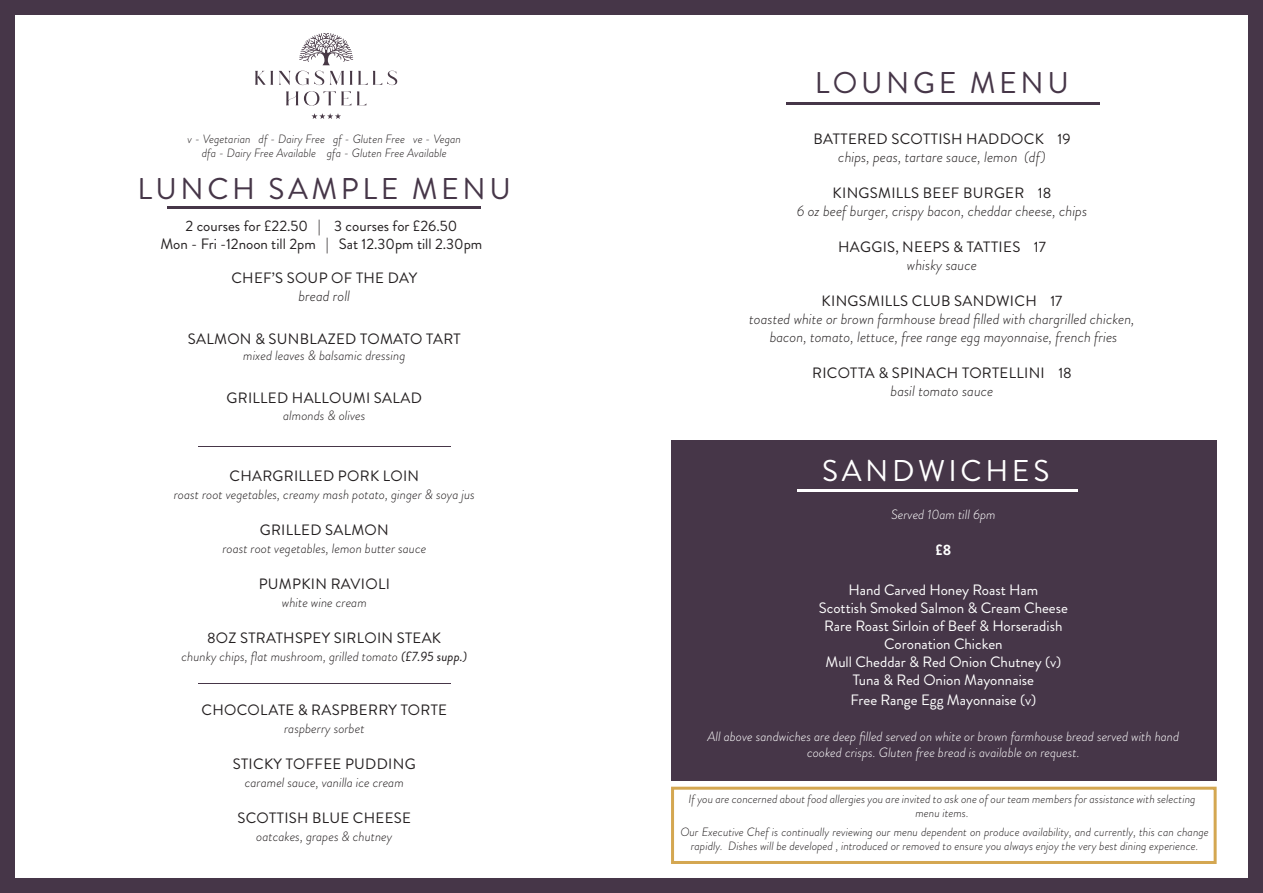
<style>
.page{position:relative;width:1263px;height:893px;background:#fff}
.page>*{position:absolute;margin:0;border:0;box-sizing:border-box;transform-origin:0 0}
.t1{font:30px "Brandon Grotesque";letter-spacing:.12em;color:#463648}
.t2{font:30px "Brandon Grotesque";letter-spacing:.12em;color:#fff}
.t3{font:15px "Brandon Grotesque";letter-spacing:.02em;color:#231f20}
.t4{font:italic 300 15px "Brandon Grotesque";color:#231f20}
.t5{font:15px "Brandon Grotesque";color:#fff}
.t6{font:15px "Brandon Grotesque";color:#231f20}
.t7{font:700 15px "Brandon Grotesque";color:#fff}
.t8{font:italic 300 13.5px "Brandon Grotesque";color:#231f20}
.t9{font:italic 300 13.5px/16.2px "Brandon Grotesque";color:#fff;text-align:center}
.t10{font:italic 300 12px/14.4px "Brandon Grotesque";color:#231f20;text-align:center}
.s1{font-weight:400}
</style>
<div class="page">
<div style="left:0;top:0;width:1263px;height:893px;border:15px solid #463648"></div>
<div style="left:671px;top:440px;width:545px;height:341px;background:#463648"></div>
<hr style="left:797px;top:490px;width:280px;height:2px;background:#fff">
<hr style="left:168px;top:206px;width:313px;height:2px;background:#463648">
<hr style="left:198px;top:446px;width:253px;height:1px;background:#463648">
<hr style="left:198px;top:683px;width:253px;height:1px;background:#463648">
<svg style="left:311px;top:113px;width:30px;height:6px"></svg>
<svg style="left:255px;top:71px;width:18px;height:14px"></svg>
<svg style="left:279px;top:71px;width:45px;height:14px"></svg>
<svg style="left:330px;top:71px;width:14px;height:14px"></svg>
<svg style="left:350px;top:71px;width:2px;height:14px"></svg>
<svg style="left:358px;top:71px;width:39px;height:14px"></svg>
<svg style="left:286px;top:91px;width:12px;height:14px"></svg>
<svg style="left:304px;top:91px;width:47px;height:15px"></svg>
<svg style="left:357px;top:91px;width:9px;height:14px"></svg>
<svg style="left:299px;top:33px;width:54px;height:32px"></svg>
<div style="left:671px;top:787px;width:545px;height:77px;border:3px solid #d4a751"></div>
<hr style="left:786px;top:102px;width:313px;height:2px;background:#463648">
<p class="t10" style="left:188px;top:132px;width:275px">v - Vegetarian df - Dairy Free gf - Gluten Free ve - Vegan</p>
<p class="t10" style="left:202px;top:146px;width:246px">dfa - Dairy Free Available gfa - Gluten Free Available</p>
<p class="t1" style="left:138px;top:168px;width:375px">LUNCH SAMPLE MENU</p>
<p class="t6" style="left:186px;top:216px;width:273px">2 courses for £22.50 | 3 courses for £26.50</p>
<p class="t6" style="left:160px;top:234px;width:323px">Mon - Fri -12noon till 2pm | Sat 12.30pm till 2.30pm</p>
<p class="t3" style="left:231px;top:267px;width:187px">CHEF’S SOUP OF THE DAY</p>
<p class="t4" style="left:298px;top:285px;width:53px">bread roll</p>
<p class="t3" style="left:188px;top:329px;width:274px">SALMON &amp; SUNBLAZED TOMATO TART</p>
<p class="t8" style="left:243px;top:346px;width:164px">mixed leaves &amp; balsamic dressing</p>
<p class="t3" style="left:227px;top:388px;width:197px">GRILLED HALLOUMI SALAD</p>
<p class="t8" style="left:283px;top:406px;width:84px">almonds &amp; olives</p>
<p class="t3" style="left:229px;top:465px;width:191px">CHARGRILLED PORK LOIN</p>
<p class="t8" style="left:174px;top:485px;width:302px">roast root vegetables, creamy mash potato, ginger &amp; soya jus</p>
<p class="t3" style="left:260px;top:519px;width:131px">GRILLED SALMON</p>
<p class="t8" style="left:222px;top:539px;width:205px">roast root vegetables, lemon butter sauce</p>
<p class="t3" style="left:259px;top:573px;width:133px">PUMPKIN RAVIOLI</p>
<p class="t8" style="left:282px;top:593px;width:86px">white wine cream</p>
<p class="t3" style="left:207px;top:627px;width:235px">8OZ STRATHSPEY SIRLOIN STEAK</p>
<p class="t8" style="left:182px;top:647px;width:287px">chunky chips, flat mushroom, grilled tomato <span class="s1">(£7.95 supp.)</span></p>
<p class="t3" style="left:201px;top:699px;width:247px">CHOCOLATE &amp; RASPBERRY TORTE</p>
<p class="t8" style="left:284px;top:719px;width:82px">raspberry sorbet</p>
<p class="t3" style="left:233px;top:753px;width:184px">STICKY TOFFEE PUDDING</p>
<p class="t8" style="left:245px;top:773px;width:160px">caramel sauce, vanilla ice cream</p>
<p class="t3" style="left:237px;top:807px;width:175px">SCOTTISH BLUE CHEESE</p>
<p class="t8" style="left:256px;top:827px;width:138px">oatcakes, grapes &amp; chutney</p>
<p class="t1" style="left:815px;top:62px;width:255px">LOUNGE MENU</p>
<p class="t3" style="left:813px;top:129px;width:259px">BATTERED SCOTTISH HADDOCK 19</p>
<p class="t4" style="left:838px;top:147px;width:209px">chips, peas, tartare sauce, lemon (df)</p>
<p class="t3" style="left:833px;top:183px;width:220px">KINGSMILLS BEEF BURGER 18</p>
<p class="t4" style="left:797px;top:201px;width:292px">6 oz beef burger, crispy bacon, cheddar cheese, chips</p>
<p class="t3" style="left:838px;top:237px;width:209px">HAGGIS, NEEPS &amp; TATTIES 17</p>
<p class="t4" style="left:907px;top:255px;width:71px">whisky sauce</p>
<p class="t3" style="left:822px;top:291px;width:242px">KINGSMILLS CLUB SANDWICH 17</p>
<p class="t4" style="left:749px;top:309px;width:387px">toasted white or brown farmhouse bread filled with chargrilled chicken,</p>
<p class="t4" style="left:770px;top:327px;width:349px">bacon, tomato, lettuce, free range egg mayonnaise, french fries</p>
<p class="t3" style="left:812px;top:363px;width:261px">RICOTTA &amp; SPINACH TORTELLINI 18</p>
<p class="t4" style="left:890px;top:381px;width:104px">basil tomato sauce</p>
<p class="t2" style="left:822px;top:450px;width:229px">SANDWICHES</p>
<p class="t9" style="left:891px;top:506px;width:106px">Served 10am till 6pm</p>
<p class="t7" style="left:935px;top:540px;width:17px">£8</p>
<p class="t5" style="left:848px;top:579px;width:191px">Hand Carved Honey Roast Ham</p>
<p class="t5" style="left:819px;top:597px;width:251px">Scottish Smoked Salmon &amp; Cream Cheese</p>
<p class="t5" style="left:824px;top:615px;width:240px">Rare Roast Sirloin of Beef &amp; Horseradish</p>
<p class="t5" style="left:884px;top:633px;width:120px">Coronation Chicken</p>
<p class="t5" style="left:825px;top:651px;width:237px">Mull Cheddar &amp; Red Onion Chutney (v)</p>
<p class="t5" style="left:853px;top:669px;width:183px">Tuna &amp; Red Onion Mayonnaise</p>
<p class="t5" style="left:850px;top:689px;width:187px">Free Range Egg Mayonnaise (v)</p>
<p class="t9" style="left:707px;top:728px;width:473px">All above sandwiches are deep filled served on white or brown farmhouse bread served with hand cooked crisps. Gluten free bread is available on request.</p>
<p class="t10" style="left:689px;top:792px;width:508px">If you are concerned about food allergies you are invited to ask one of our team members for assistance with selecting menu items.</p>
<p class="t10" style="left:680px;top:825px;width:530px">Our Executive Chef is continually reviewing our menu dependent on produce availability, and currently, this can change rapidly. Dishes will be developed , introduced or removed to ensure you always enjoy the very best dining experience.</p>
</div>
